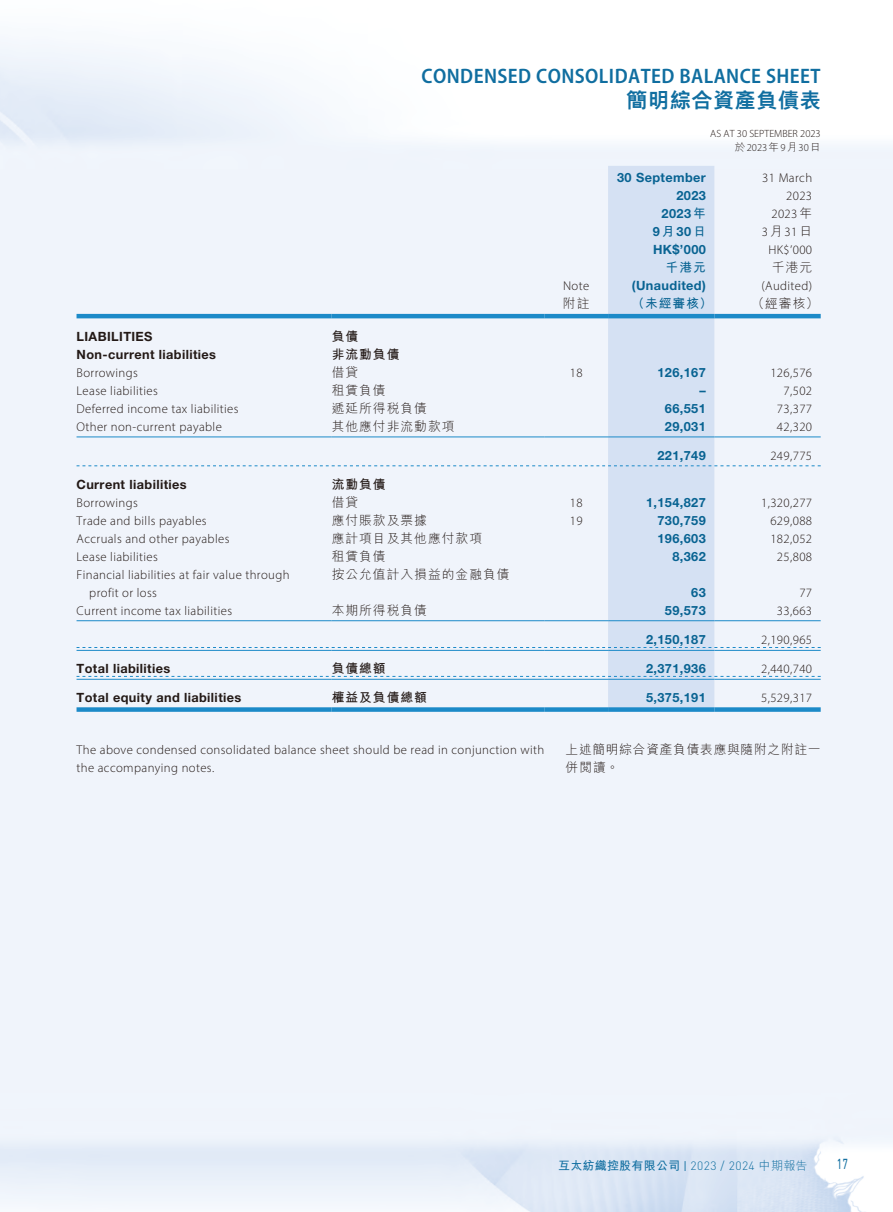
<style>
.page{position:relative;width:893px;height:1212px;background:#fff}
.page>*{position:absolute;margin:0;border:0;box-sizing:border-box;transform-origin:0 0}
.t1{font:600 semi-condensed 21px "Myriad Pro";letter-spacing:.02em;color:#106ea0}
.t2{font:800 21px "M Hei HK";letter-spacing:.03em;color:#106ea0}
.t3{font:15px "DIN Next LT Pro";color:#106ea0;scale:.7 1}
.t4{font:300 12.75px/18px "Myriad Pro";letter-spacing:.03em;color:#231916;text-align:right}
.t5{font:700 12.75px/18px "Helvetica Neue LT Std";letter-spacing:.03em;color:#086392;text-align:right}
.t6{font:700 12.75px "Helvetica Neue LT Std";letter-spacing:.03em;color:#231916}
.t7{font:300 12.75px "M Hei HK";letter-spacing:.08em;color:#231916}
.t8{font:300 12.75px/18px "M Hei HK";letter-spacing:.055em;color:#231916}
.t9{font:700 12.75px "M Hei HK";letter-spacing:.08em;color:#231916}
.t10{font:700 12.75px "M Hei HK";letter-spacing:.08em;color:#086392}
.t11{font:700 12px "M Hei HK";letter-spacing:.02em;color:#106ea0}
.t12{font:300 10.5px/13.5px "Myriad Pro";color:#231916;text-align:right}
.s1{font-family:"M Hei HK"}
.s2{font-family:"DIN Next LT Pro";font-weight:400}
.s3{font-family:"DIN Pro";font-weight:300}
.s4{font-weight:300}
</style>
<div class="page">
<div style="left:608px;top:166px;width:106px;height:541px;background:#d5e1f3"></div>
<hr style="left:77px;top:314px;width:255px;height:4px;background:#1c8ac8">
<hr style="left:332px;top:314px;width:212px;height:4px;background:#1c8ac8">
<hr style="left:544px;top:314px;width:64px;height:4px;background:#1c8ac8">
<hr style="left:608px;top:314px;width:106px;height:4px;background:#1c8ac8">
<hr style="left:714px;top:314px;width:107px;height:4px;background:#1c8ac8">
<hr style="left:77px;top:436px;width:255px;height:1px;background:#1c8ac8">
<hr style="left:332px;top:436px;width:212px;height:1px;background:#1c8ac8">
<hr style="left:544px;top:436px;width:64px;height:1px;background:#1c8ac8">
<hr style="left:608px;top:436px;width:106px;height:1px;background:#1c8ac8">
<hr style="left:714px;top:436px;width:107px;height:1px;background:#1c8ac8">
<svg style="left:77px;top:465px;width:744px;height:1px"></svg>
<hr style="left:77px;top:620px;width:255px;height:1px;background:#1c8ac8">
<hr style="left:332px;top:620px;width:212px;height:1px;background:#1c8ac8">
<hr style="left:544px;top:620px;width:64px;height:1px;background:#1c8ac8">
<hr style="left:608px;top:620px;width:106px;height:1px;background:#1c8ac8">
<hr style="left:714px;top:620px;width:107px;height:1px;background:#1c8ac8">
<hr style="left:77px;top:650px;width:255px;height:1px;background:#1c8ac8">
<hr style="left:332px;top:650px;width:212px;height:1px;background:#1c8ac8">
<hr style="left:544px;top:650px;width:64px;height:1px;background:#1c8ac8">
<hr style="left:608px;top:650px;width:106px;height:1px;background:#1c8ac8">
<svg style="left:77px;top:647px;width:744px;height:1px"></svg>
<hr style="left:714px;top:650px;width:107px;height:1px;background:#1c8ac8">
<hr style="left:77px;top:679px;width:255px;height:1px;background:#1c8ac8">
<hr style="left:332px;top:679px;width:212px;height:1px;background:#1c8ac8">
<hr style="left:544px;top:679px;width:64px;height:1px;background:#1c8ac8">
<hr style="left:608px;top:679px;width:106px;height:1px;background:#1c8ac8">
<svg style="left:77px;top:676px;width:744px;height:1px"></svg>
<hr style="left:714px;top:679px;width:107px;height:1px;background:#1c8ac8">
<div style="left:77px;top:707px;width:255px;height:5px;background:#1c8ac8"></div>
<div style="left:332px;top:707px;width:212px;height:5px;background:#1c8ac8"></div>
<div style="left:544px;top:707px;width:64px;height:5px;background:#1c8ac8"></div>
<div style="left:608px;top:707px;width:106px;height:5px;background:#1c8ac8"></div>
<div style="left:714px;top:707px;width:107px;height:5px;background:#1c8ac8"></div>
<h1 class="t1" style="left:422px;top:62px;width:401px">CONDENSED CONSOLIDATED BALANCE SHEET</h1>
<h1 class="t2" style="left:627px;top:90px;width:196px">簡明綜合資產負債表</h1>
<p class="t12" style="left:710px;top:127px;width:112px">AS AT 30 SEPTEMBER 2023<span class="s1">於</span>2023<span class="s1">年</span>9<span class="s1">月</span>30<span class="s1">日</span></p>
<p class="t5" style="left:617px;top:168px;width:90px">30 September<br>2023</p>
<p class="t4" style="left:762px;top:169px;width:51px">31 March<br>2023</p>
<p class="t5" style="left:653px;top:204px;width:55px">2023<span class="s1">年<br></span>9<span class="s1">月</span>30<span class="s1">日</span></p>
<p class="t4" style="left:762px;top:205px;width:52px">2023<span class="s1">年<br></span>3<span class="s1">月</span>31<span class="s1">日</span></p>
<p class="t5" style="left:653px;top:240px;width:54px">HK$’000</p>
<p class="t4" style="left:768px;top:241px;width:45px">HK$’000</p>
<p class="t10" style="left:666px;top:258px;width:42px">千港元</p>
<p class="t7" style="left:772px;top:261px;width:42px">千港元</p>
<p class="t4" style="left:563px;top:277px;width:28px">Note</p>
<p class="t5" style="left:632px;top:276px;width:75px">(Unaudited)</p>
<p class="t4" style="left:761px;top:277px;width:52px">(Audited)</p>
<p class="t7" style="left:563px;top:297px;width:28px">附註</p>
<p class="t10" style="left:632px;top:294px;width:82px">（未經審核）</p>
<p class="t7" style="left:752px;top:297px;width:68px">（經審核）</p>
<p class="t6" style="left:77px;top:329px;width:78px">LIABILITIES</p>
<p class="t9" style="left:332px;top:327px;width:28px">負債</p>
<p class="t6" style="left:77px;top:347px;width:141px">Non-current liabilities</p>
<p class="t9" style="left:332px;top:345px;width:69px">非流動負債</p>
<p class="t4" style="left:77px;top:364px;width:63px">Borrowings</p>
<p class="t7" style="left:332px;top:366px;width:28px">借貸</p>
<p class="t4" style="left:570px;top:364px;width:14px">18</p>
<p class="t5" style="left:657px;top:363px;width:50px">126,167</p>
<p class="t4" style="left:770px;top:364px;width:43px">126,576</p>
<p class="t4" style="left:77px;top:382px;width:83px">Lease liabilities</p>
<p class="t7" style="left:332px;top:384px;width:56px">租賃負債</p>
<p class="t5" style="left:699px;top:381px;width:8px">–</p>
<p class="t4" style="left:783px;top:382px;width:30px">7,502</p>
<p class="t4" style="left:77px;top:400px;width:164px">Deferred income tax liabilities</p>
<p class="t7" style="left:332px;top:402px;width:97px">遞延所得稅負債</p>
<p class="t5" style="left:665px;top:399px;width:42px">66,551</p>
<p class="t4" style="left:777px;top:400px;width:37px">73,377</p>
<p class="t4" style="left:77px;top:418px;width:147px">Other non-current payable</p>
<p class="t7" style="left:332px;top:420px;width:124px">其他應付非流動款項</p>
<p class="t5" style="left:665px;top:417px;width:42px">29,031</p>
<p class="t4" style="left:777px;top:418px;width:37px">42,320</p>
<p class="t5" style="left:657px;top:446px;width:50px">221,749</p>
<p class="t4" style="left:770px;top:447px;width:43px">249,775</p>
<p class="t6" style="left:77px;top:476px;width:112px">Current liabilities</p>
<p class="t9" style="left:332px;top:475px;width:56px">流動負債</p>
<p class="t4" style="left:77px;top:494px;width:63px">Borrowings</p>
<p class="t7" style="left:332px;top:496px;width:28px">借貸</p>
<p class="t4" style="left:570px;top:494px;width:14px">18</p>
<p class="t5" style="left:646px;top:493px;width:61px">1,154,827</p>
<p class="t4" style="left:761px;top:494px;width:53px">1,320,277</p>
<p class="t4" style="left:77px;top:512px;width:132px">Trade and bills payables</p>
<p class="t7" style="left:332px;top:514px;width:97px">應付賬款及票據</p>
<p class="t4" style="left:570px;top:512px;width:14px">19</p>
<p class="t5" style="left:657px;top:511px;width:50px">730,759</p>
<p class="t4" style="left:770px;top:512px;width:43px">629,088</p>
<p class="t4" style="left:77px;top:530px;width:154px">Accruals and other payables</p>
<p class="t7" style="left:332px;top:532px;width:152px">應計項目及其他應付款項</p>
<p class="t5" style="left:657px;top:529px;width:50px">196,603</p>
<p class="t4" style="left:770px;top:530px;width:43px">182,052</p>
<p class="t4" style="left:77px;top:548px;width:83px">Lease liabilities</p>
<p class="t7" style="left:332px;top:550px;width:56px">租賃負債</p>
<p class="t5" style="left:672px;top:547px;width:35px">8,362</p>
<p class="t4" style="left:777px;top:548px;width:37px">25,808</p>
<p class="t4" style="left:89px;top:566px;width:202px;text-align:left;text-indent:-13px">Financial liabilities at fair value through profit or loss</p>
<p class="t7" style="left:332px;top:568px;width:179px">按公允值計入損益的金融負債</p>
<p class="t5" style="left:691px;top:583px;width:16px">63</p>
<p class="t4" style="left:799px;top:584px;width:14px">77</p>
<p class="t4" style="left:77px;top:602px;width:157px">Current income tax liabilities</p>
<p class="t7" style="left:332px;top:604px;width:97px">本期所得稅負債</p>
<p class="t5" style="left:665px;top:601px;width:42px">59,573</p>
<p class="t4" style="left:777px;top:602px;width:37px">33,663</p>
<p class="t5" style="left:646px;top:630px;width:61px">2,150,187</p>
<p class="t4" style="left:761px;top:630px;width:53px">2,190,965</p>
<p class="t6" style="left:77px;top:660px;width:95px">Total liabilities</p>
<p class="t9" style="left:332px;top:659px;width:56px">負債總額</p>
<p class="t5" style="left:646px;top:659px;width:61px">2,371,936</p>
<p class="t4" style="left:761px;top:659px;width:53px">2,440,740</p>
<p class="t6" style="left:77px;top:689px;width:166px">Total equity and liabilities</p>
<p class="t9" style="left:332px;top:688px;width:97px">權益及負債總額</p>
<p class="t5" style="left:646px;top:688px;width:61px">5,375,191</p>
<p class="t4" style="left:761px;top:688px;width:53px">5,529,317</p>
<p class="t4" style="left:77px;top:740px;width:469px;text-align:left">The above condensed consolidated balance sheet should be read in conjunction with the accompanying notes.</p>
<p class="t8" style="left:566px;top:740px;width:257px">上述簡明綜合資產負債表應與隨附之附註一併閱讀。</p>
<p class="t11" style="left:558px;top:1156px;width:251px">互太紡織控股有限公司 <span class="s2">|</span> <span class="s3">2023 / 2024</span> <span class="s4">中期報告</span></p>
<p class="t3" style="left:837px;top:1155px;width:18px">17</p>
</div>
